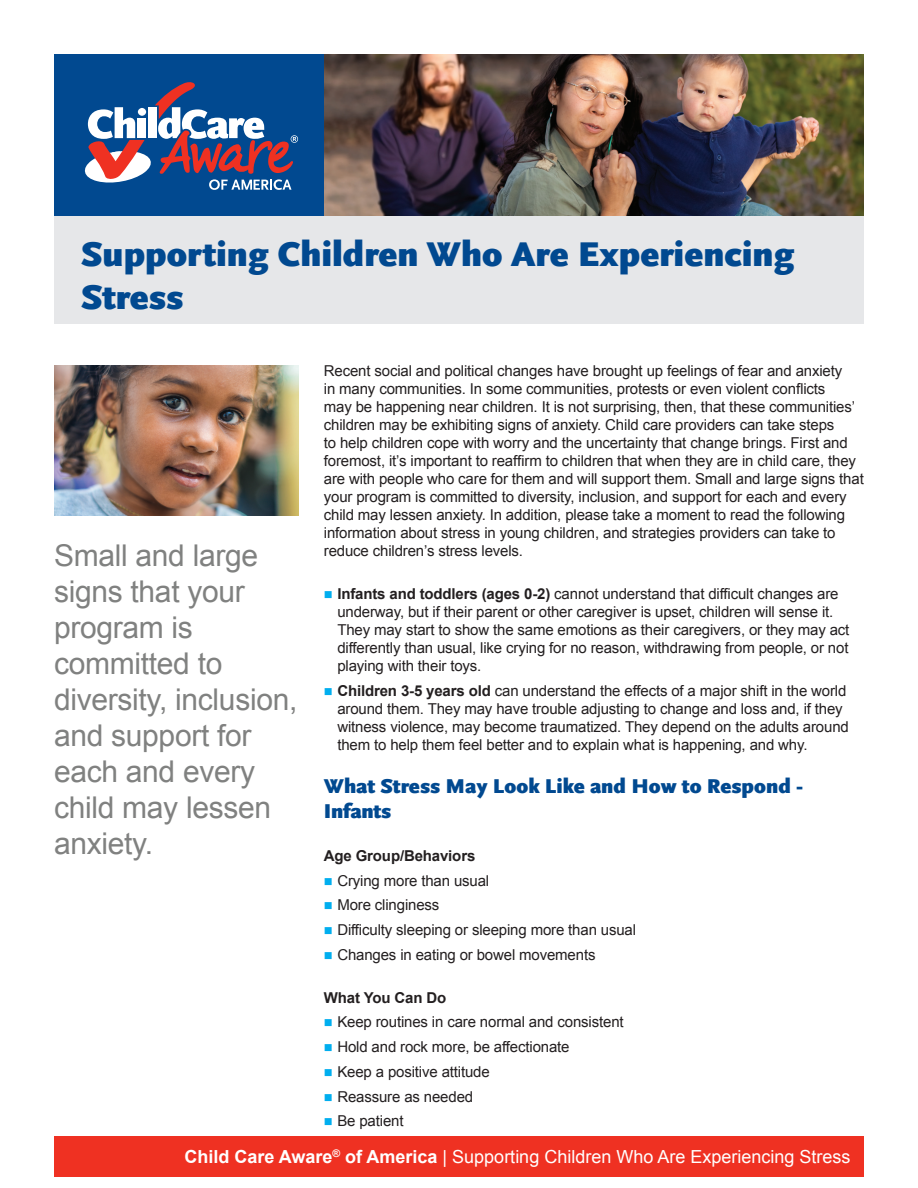
<style>
.page{position:relative;width:918px;height:1188px;background:#fff}
.page>*{position:absolute;margin:0;border:0;box-sizing:border-box;transform-origin:0 0}
.t1{font:900 36px/43.2px "Scala Sans Offc";color:#014990}
.t2{font:30px/36px "Arial";letter-spacing:-.01em;color:#808180}
.t3{font:900 21px/25.2px "Scala Sans Offc";color:#014990}
.t4{font:18px "Arial";color:#fff}
.t5{font:15px/18px "Arial";letter-spacing:-.01em;color:#231f20}
.t6{font:700 15px "Arial";letter-spacing:-.01em;color:#231f20}
.s1{color:#00aeef}
.s2{font-weight:700}
</style>
<div class="page">
<div style="left:54px;top:1136px;width:810px;height:41px;background:#ef3122"></div>
<div style="left:54px;top:216px;width:810px;height:108px;background:#e6e7e9"></div>
<div style="left:54px;top:54px;width:810px;height:162px;background:#014990"></div>
<svg style="left:84px;top:82px;width:214px;height:108px"></svg>
<img style="left:324px;top:54px;width:540px;height:162px">
<img style="left:54px;top:365px;width:244px;height:150px">
<h1 class="t1" style="left:81px;top:233px;width:715px">Supporting Children Who Are Experiencing<br>Stress</h1>
<h2 class="t2" style="left:54px;top:538px;width:245px">Small and large signs that your program is committed to diversity, inclusion, and support for each and every child may lessen anxiety.</h2>
<p class="t5" style="left:324px;top:362px;width:541px">Recent social and political changes have brought up feelings of fear and anxiety<br>in many communities. In some communities, protests or even violent conflicts<br>may be happening near children. It is not surprising, then, that these communities’ children may be exhibiting signs of anxiety. Child care providers can take steps<br>to help children cope with worry and the uncertainty that change brings. First and foremost, it’s important to reaffirm to children that when they are in child care, they are with people who care for them and will support them. Small and large signs that your program is committed to diversity, inclusion, and support for each and every child may lessen anxiety. In addition, please take a moment to read the following information about stress in young children, and strategies providers can take to reduce children’s stress levels.</p>
<p class="t5" style="left:337px;top:585px;width:514px;text-indent:-14px"><span class="s1">■</span> <span class="s2">Infants and toddlers (ages 0-2)</span> cannot understand that difficult changes are underway, but if their parent or other caregiver is upset, children will sense it.<br>They may start to show the same emotions as their caregivers, or they may act differently than usual, like crying for no reason, withdrawing from people, or not playing with their toys.</p>
<p class="t5" style="left:337px;top:682px;width:513px;text-indent:-14px"><span class="s1">■</span> <span class="s2">Children 3-5 years old</span> can understand the effects of a major shift in the world around them. They may have trouble adjusting to change and loss and, if they witness violence, may become traumatized. They depend on the adults around them to help them feel better and to explain what is happening, and why.</p>
<h3 class="t3" style="left:324px;top:774px;width:481px">What Stress May Look Like and How to Respond -<br>Infants</h3>
<p class="t6" style="left:324px;top:846px;width:153px">Age Group/Behaviors</p>
<p class="t5" style="left:324px;top:872px;width:167px"><span class="s1">■</span> Crying more than usual</p>
<p class="t5" style="left:324px;top:896px;width:117px"><span class="s1">■</span> More clinginess</p>
<p class="t5" style="left:324px;top:921px;width:314px"><span class="s1">■</span> Difficulty sleeping or sleeping more than usual</p>
<p class="t5" style="left:324px;top:946px;width:273px"><span class="s1">■</span> Changes in eating or bowel movements</p>
<p class="t6" style="left:324px;top:987px;width:124px">What You Can Do</p>
<p class="t5" style="left:324px;top:1013px;width:301px"><span class="s1">■</span> Keep routines in care normal and consistent</p>
<p class="t5" style="left:324px;top:1038px;width:247px"><span class="s1">■</span> Hold and rock more, be affectionate</p>
<p class="t5" style="left:324px;top:1063px;width:167px"><span class="s1">■</span> Keep a positive attitude</p>
<p class="t5" style="left:324px;top:1088px;width:151px"><span class="s1">■</span> Reassure as needed</p>
<p class="t5" style="left:324px;top:1112px;width:81px"><span class="s1">■</span> Be patient</p>
<p class="t4" style="left:184px;top:1145px;width:668px"><span class="s2">Child Care Aware</span><sup>®</sup> <span class="s2">of America</span> | Supporting Children Who Are Experiencing Stress</p>
</div>
